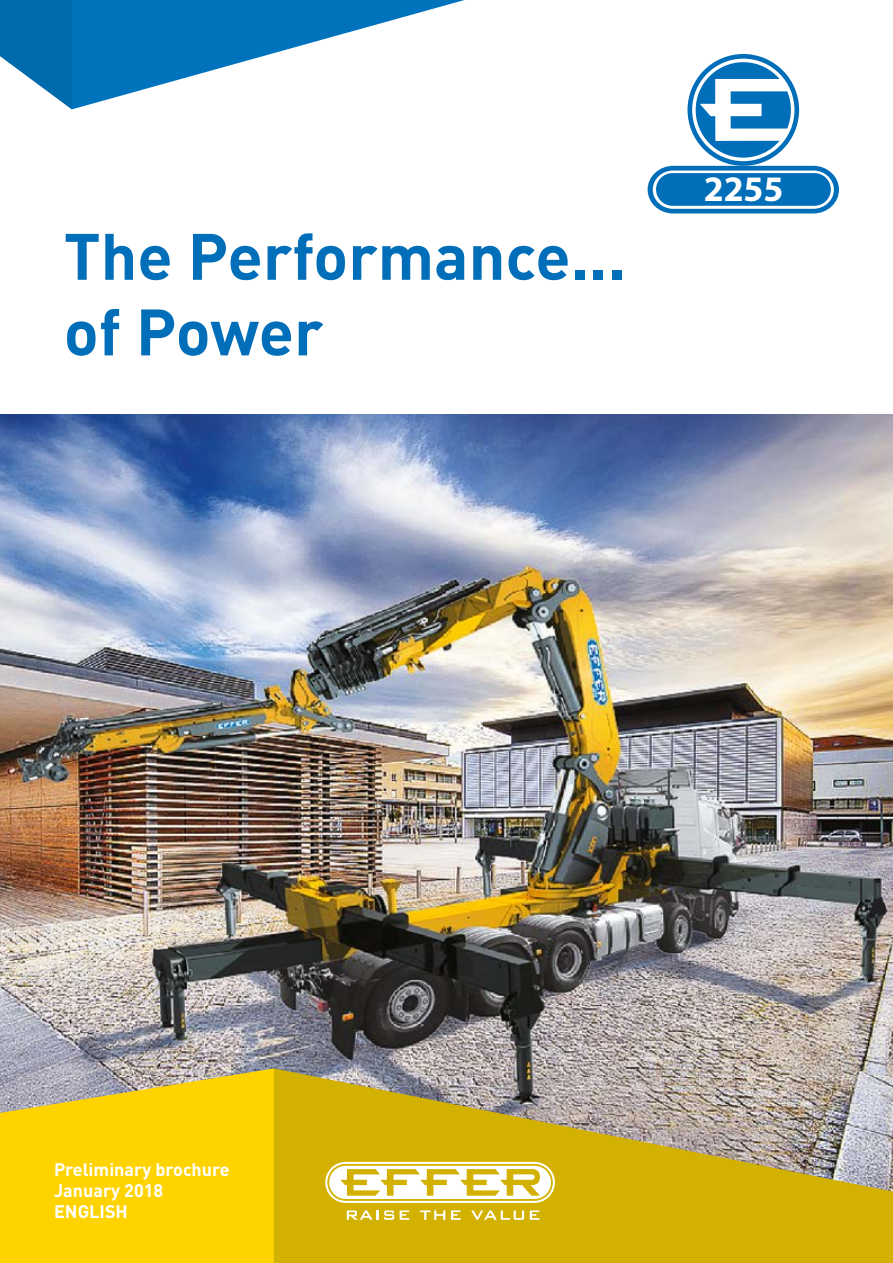
<style>
.page{position:relative;width:893px;height:1263px;background:#fff}
.page>*{position:absolute;margin:0;border:0;box-sizing:border-box;transform-origin:0 0}
.t1{font:700 64.5px/75.6px "DIN Pro";color:#006eb8}
.t2{font:700 36px "Myriad Pro";color:#fff}
.t3{font:700 18px/21px "DIN Pro";color:#fff}
</style>
<div class="page">
<img style="left:0;top:415px;width:893px;height:653px">
<svg style="left:274px;top:1068px;width:619px;height:195px;fill:#d3b100"></svg>
<svg style="left:0;top:1068px;width:274px;height:195px;fill:#ffd300"></svg>
<svg style="left:325px;top:1162px;width:230px;height:41px"></svg>
<svg style="left:347px;top:1210px;width:31px;height:10px"></svg>
<svg style="left:384px;top:1210px;width:10px;height:10px"></svg>
<svg style="left:400px;top:1210px;width:9px;height:10px"></svg>
<svg style="left:420px;top:1210px;width:25px;height:10px"></svg>
<svg style="left:451px;top:1210px;width:10px;height:10px"></svg>
<svg style="left:471px;top:1210px;width:53px;height:10px"></svg>
<svg style="left:530px;top:1210px;width:9px;height:10px"></svg>
<svg style="left:690px;top:56px;width:107px;height:107px"></svg>
<div style="left:687px;top:54px;width:112px;height:112px;border:5px solid #006eb8;border-radius:50%"></div>
<svg style="left:696px;top:62px;width:95px;height:96px"></svg>
<svg style="left:648px;top:166px;width:191px;height:47px"></svg>
<div style="left:656px;top:173px;width:175px;height:33px;background:#006eb8;border-radius:16px"></div>
<svg style="left:0;top:0;width:465px;height:109px"></svg>
<h1 class="t1" style="left:64px;top:216px;width:563px">The Performance... of Power</h1>
<h2 class="t2" style="left:704px;top:169px;width:81px">2255</h2>
<p class="t3" style="left:54px;top:1158px;width:177px">Preliminary brochure<br>January 2018<br>ENGLISH</p>
</div>
